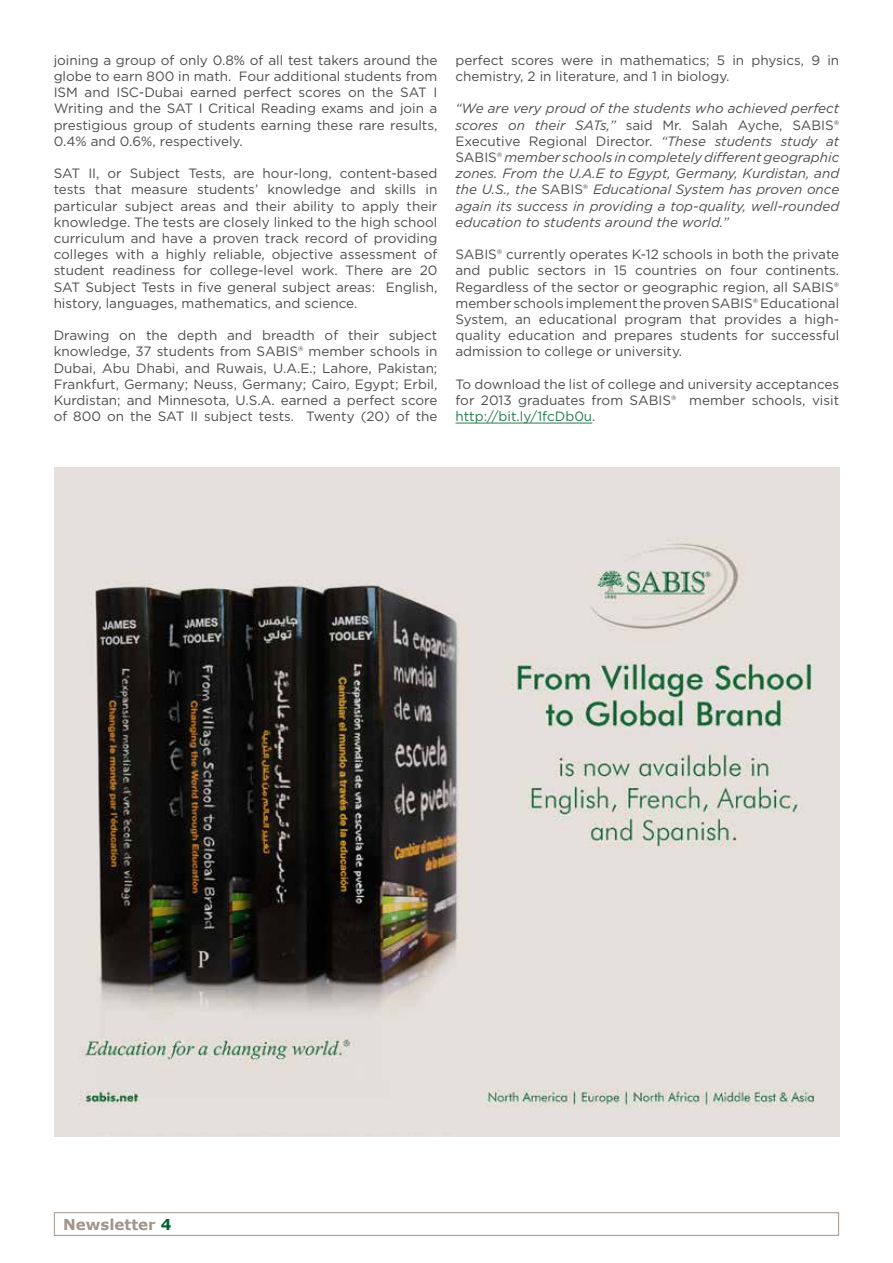
<style>
.page{position:relative;width:893px;height:1263px;background:#fff}
.page>*{position:absolute;margin:0;border:0;box-sizing:border-box;transform-origin:0 0}
.t1{font:700 15px "Verdana";color:#a2958a}
.t2{font:13.5px/16.2px "Gotham";color:#4d4d4f;text-align:justify}
.t3{font:italic 13.5px/16.2px "Gotham";color:#4d4d4f;text-align:justify}
.s1{font-style:normal}
.s2{color:#267a4f}
.s3{color:#006330}
</style>
<div class="page">
<div style="left:54px;top:1212px;width:785px;height:24px;border:1px solid #a2958a"></div>
<hr style="left:455px;top:423px;width:137px;height:1px;background:#267a4f">
<img style="left:55px;top:468px;width:784px;height:668px">
<p class="t2" style="left:54px;top:52px;width:385px">joining a group of only 0.8% of all test takers around the globe to earn 800 in math. Four additional students from ISM and ISC-Dubai earned perfect scores on the SAT I Writing and the SAT I Critical Reading exams and join a prestigious group of students earning these rare results, 0.4% and 0.6%, respectively.</p>
<p class="t2" style="left:54px;top:165px;width:385px">SAT II, or Subject Tests, are hour-long, content-based tests that measure students’ knowledge and skills in particular subject areas and their ability to apply their knowledge. The tests are closely linked to the high school curriculum and have a proven track record of providing colleges with a highly reliable, objective assessment of student readiness for college-level work. There are 20<br>SAT Subject Tests in five general subject areas: English, history, languages, mathematics, and science.</p>
<p class="t2" style="left:54px;top:327px;width:385px">Drawing on the depth and breadth of their subject knowledge, 37 students from SABIS® member schools in Dubai, Abu Dhabi, and Ruwais, U.A.E.; Lahore, Pakistan; Frankfurt, Germany; Neuss, Germany; Cairo, Egypt; Erbil, Kurdistan; and Minnesota, U.S.A. earned a perfect score of 800 on the SAT II subject tests. Twenty (20) of the</p>
<p class="t2" style="left:455px;top:52px;width:385px">perfect scores were in mathematics; 5 in physics, 9 in chemistry, 2 in literature, and 1 in biology.</p>
<p class="t3" style="left:455px;top:100px;width:385px">“We are very proud of the students who achieved perfect scores on their SATs,” <span class="s1">said Mr. Salah Ayche, SABIS® Executive Regional Director.</span> “These students study at <span class="s1">SABIS®</span> member schools in completely different geographic zones. From the U.A.E to Egypt, Germany, Kurdistan, and the U.S., the <span class="s1">SABIS®</span> Educational System has proven once again its success in providing a top-quality, well-rounded education to students around the world.”</p>
<p class="t2" style="left:455px;top:246px;width:385px">SABIS® currently operates K-12 schools in both the private and public sectors in 15 countries on four continents.<br>Regardless of the sector or geographic region, all SABIS® member schools implement the proven SABIS® Educational System, an educational program that provides a high&shy;quality education and prepares students for successful admission to college or university.</p>
<p class="t2" style="left:455px;top:376px;width:385px">To download the list of college and university acceptances for 2013 graduates from SABIS® member schools, visit <span class="s2">http://bit.ly/1fcDb0u</span>.</p>
<p class="t1" style="left:63px;top:1215px;width:110px">Newsletter <span class="s3">4</span></p>
</div>
